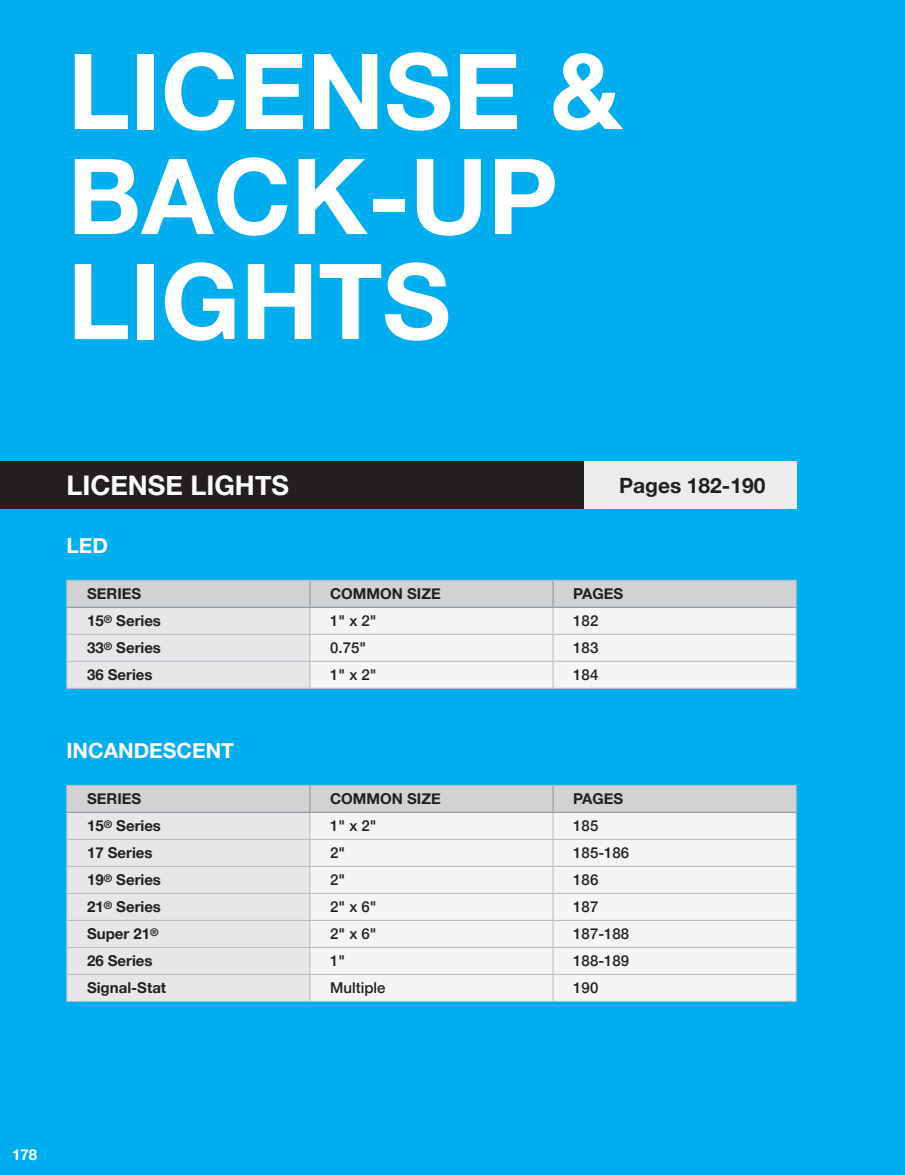
<style>
.page{position:relative;width:905px;height:1175px;background:#fff}
.page>*{position:absolute;margin:0;border:0;box-sizing:border-box;transform-origin:0 0}
.t1{font:700 105px/105px "Helvetica Neue";color:#fff}
.t2{font:700 27px "Helvetica Neue";color:#fff}
.t3{font:700 21px "Helvetica Neue";color:#fff}
.t4{font:700 21px "Helvetica Neue";color:#231f20}
.t5{font:700 15px "Helvetica Neue";color:#231f20}
.t6{font:500 15px "Helvetica Neue";color:#231f20}
.t7{font:700 15px "Helvetica Neue";color:#fff}
</style>
<div class="page">
<div style="left:0;top:0;width:904px;height:1174px;background:#00aeef"></div>
<div style="left:0;top:461px;width:621px;height:48px;background:#231f20"></div>
<hr style="left:66px;top:687px;width:244px;height:2px;background:#bcbdc0">
<hr style="left:310px;top:687px;width:243px;height:2px;background:#bcbdc0">
<hr style="left:553px;top:687px;width:243px;height:2px;background:#bcbdc0">
<svg style="left:66px;top:580px;width:730px;height:108px"></svg>
<hr style="left:67px;top:606px;width:243px;height:2px;background:#939598">
<hr style="left:310px;top:606px;width:243px;height:2px;background:#939598">
<hr style="left:553px;top:606px;width:242px;height:2px;background:#939598">
<hr style="left:66px;top:1000px;width:244px;height:2px;background:#bcbdc0">
<hr style="left:310px;top:1000px;width:243px;height:2px;background:#bcbdc0">
<hr style="left:553px;top:1000px;width:243px;height:2px;background:#bcbdc0">
<svg style="left:66px;top:785px;width:730px;height:215px"></svg>
<hr style="left:67px;top:811px;width:243px;height:2px;background:#939598">
<hr style="left:310px;top:811px;width:243px;height:2px;background:#939598">
<hr style="left:553px;top:811px;width:242px;height:2px;background:#939598">
<div style="left:584px;top:461px;width:212px;height:48px;background:#ececee"></div>
<h1 class="t1" style="left:68px;top:42px;width:556px">LICENSE &amp;<br>BACK-UP<br>LIGHTS</h1>
<h2 class="t2" style="left:66px;top:464px;width:224px">LICENSE LIGHTS</h2>
<h3 class="t3" style="left:66px;top:529px;width:43px">LED</h3>
<h3 class="t4" style="left:619px;top:469px;width:148px">Pages 182-190</h3>
<p class="t5" style="left:87px;top:582px;width:56px">SERIES</p>
<p class="t5" style="left:330px;top:582px;width:112px">COMMON SIZE</p>
<p class="t5" style="left:573px;top:582px;width:52px">PAGES</p>
<p class="t5" style="left:87px;top:609px;width:75px">15<sup>®</sup> Series</p>
<p class="t6" style="left:330px;top:608px;width:48px">1" x 2"</p>
<p class="t6" style="left:573px;top:608px;width:27px">182</p>
<p class="t5" style="left:87px;top:636px;width:75px">33<sup>®</sup> Series</p>
<p class="t6" style="left:330px;top:635px;width:37px">0.75"</p>
<p class="t6" style="left:573px;top:635px;width:27px">183</p>
<p class="t5" style="left:87px;top:663px;width:67px">36 Series</p>
<p class="t6" style="left:330px;top:662px;width:48px">1" x 2"</p>
<p class="t6" style="left:573px;top:662px;width:27px">184</p>
<h3 class="t3" style="left:66px;top:734px;width:169px">INCANDESCENT</h3>
<p class="t5" style="left:87px;top:787px;width:56px">SERIES</p>
<p class="t5" style="left:330px;top:787px;width:112px">COMMON SIZE</p>
<p class="t5" style="left:573px;top:787px;width:52px">PAGES</p>
<p class="t5" style="left:87px;top:814px;width:75px">15<sup>®</sup> Series</p>
<p class="t6" style="left:330px;top:813px;width:48px">1" x 2"</p>
<p class="t6" style="left:573px;top:813px;width:27px">185</p>
<p class="t5" style="left:87px;top:841px;width:67px">17 Series</p>
<p class="t6" style="left:330px;top:840px;width:16px">2"</p>
<p class="t6" style="left:573px;top:840px;width:57px">185-186</p>
<p class="t5" style="left:87px;top:868px;width:75px">19<sup>®</sup> Series</p>
<p class="t6" style="left:330px;top:867px;width:16px">2"</p>
<p class="t6" style="left:573px;top:867px;width:27px">186</p>
<p class="t5" style="left:87px;top:895px;width:75px">21<sup>®</sup> Series</p>
<p class="t6" style="left:330px;top:894px;width:48px">2" x 6"</p>
<p class="t6" style="left:573px;top:894px;width:27px">187</p>
<p class="t5" style="left:87px;top:922px;width:73px">Super 21<sup>®</sup></p>
<p class="t6" style="left:330px;top:921px;width:48px">2" x 6"</p>
<p class="t6" style="left:573px;top:921px;width:57px">187-188</p>
<p class="t5" style="left:87px;top:949px;width:67px">26 Series</p>
<p class="t6" style="left:330px;top:948px;width:16px">1"</p>
<p class="t6" style="left:573px;top:948px;width:57px">188-189</p>
<p class="t5" style="left:87px;top:976px;width:81px">Signal-Stat</p>
<p class="t6" style="left:330px;top:975px;width:57px">Multiple</p>
<p class="t6" style="left:573px;top:975px;width:27px">190</p>
<p class="t7" style="left:8px;top:1142px;width:27px">178</p>
<p class="t7" style="left:12px;top:1142px;width:27px">178</p>
</div>
